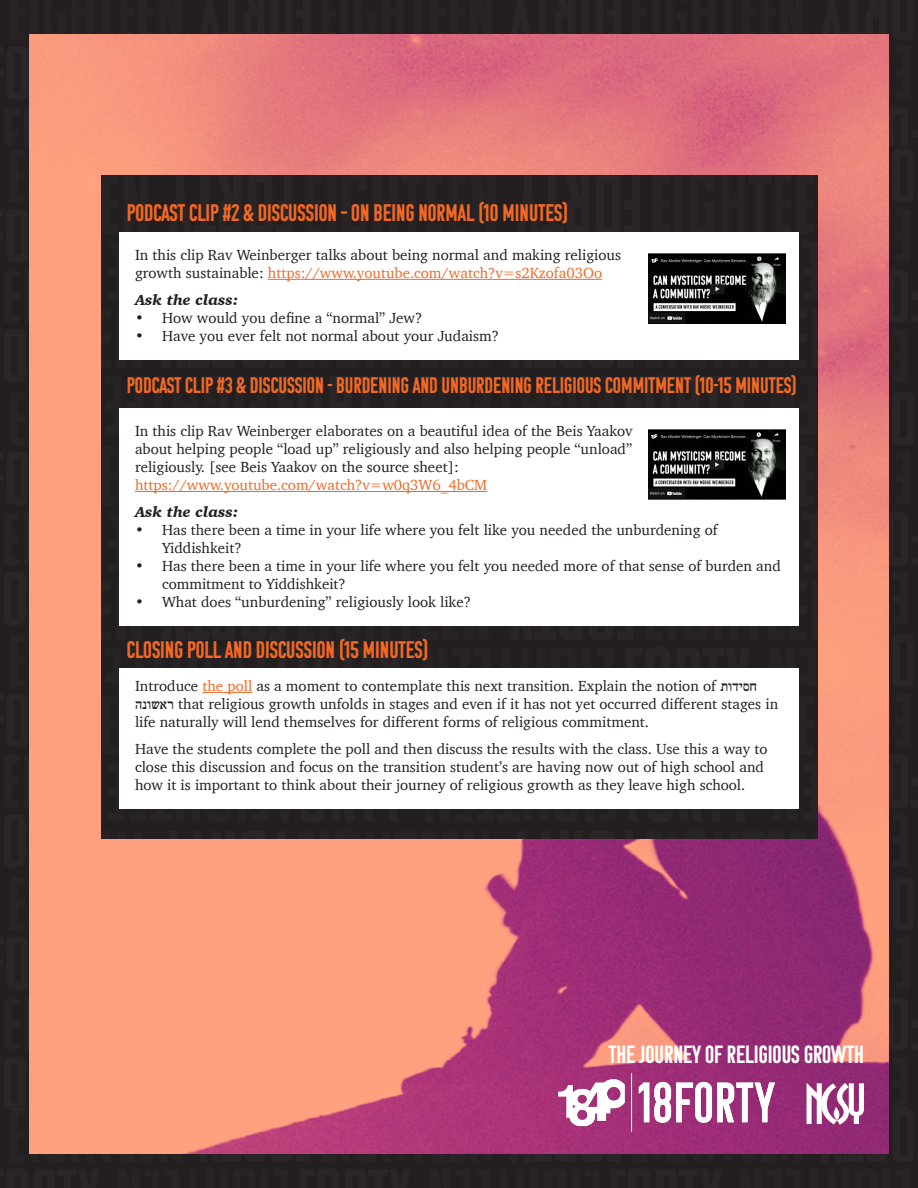
<style>
.page{position:relative;width:918px;height:1188px;background:#fff}
.page>*{position:absolute;margin:0;border:0;box-sizing:border-box;transform-origin:0 0}
.t1{font:24.9px "Komu B";color:#fff}
.t2{font:24px "Komu B";color:#f26824}
.t3{font:22.5px "Komu B";color:#f26824}
.t4{font:15px/18px "Charter";color:#231f20}
.t5{font:15px "Charter";color:#f26824}
.t6{font:italic 900 15px "Charter";color:#231f20}
.s1{color:#f26824}
.s2{font-family:"Frank Ruehl CLM";font-weight:500}
</style>
<div class="page">
<div style="left:0;top:0;width:918px;height:146px;background:#242122"></div>
<div style="left:0;top:149px;width:918px;height:475px;background:#231f20"></div>
<div style="left:0;top:634px;width:918px;height:554px;background:#231f20"></div>
<img style="left:29px;top:34px;width:860px;height:1120px">
<div style="left:101px;top:175px;width:716px;height:512px;background:#242021"></div>
<div style="left:101px;top:695px;width:716px;height:144px;background:#231f20"></div>
<div style="left:119px;top:668px;width:680px;height:140px;background:#fff"></div>
<hr style="left:202px;top:692px;width:50px;height:1px;background:#f26824">
<div style="left:119px;top:408px;width:680px;height:218px;background:#fff"></div>
<hr style="left:135px;top:491px;width:352px;height:1px;background:#f26824">
<img style="left:648px;top:430px;width:137px;height:69px">
<img style="left:559px;top:1074px;width:216px;height:58px">
<svg style="left:807px;top:1083px;width:57px;height:42px"></svg>
<div style="left:119px;top:232px;width:680px;height:128px;background:#fff"></div>
<hr style="left:268px;top:279px;width:334px;height:1px;background:#f26824">
<img style="left:648px;top:254px;width:137px;height:69px">
<p class="t2" style="left:127px;top:200px;width:442px">PODCAST CLIP #2 &amp; DISCUSSION – ON BEING NORMAL (10 MINUTES(</p>
<p class="t4" style="left:135px;top:245px;width:488px">In this clip Rav Weinberger talks about being normal and making religious growth sustainable: <span class="s1">https://www.youtube.com/watch =v ? 2s Kzofa03Oo</span></p>
<p class="t6" style="left:135px;top:290px;width:105px">Ask the class:</p>
<p class="t4" style="left:162px;top:308px;width:262px">How would you define a “normal” Jew?</p>
<p class="t4" style="left:135px;top:308px;width:10px">•</p>
<p class="t4" style="left:135px;top:326px;width:10px">•</p>
<p class="t4" style="left:162px;top:326px;width:339px">Have you ever felt not normal about your Judaism?</p>
<p class="t3" style="left:127px;top:373px;width:671px">PODCAST CLIP #3 &amp; DISCUSSION - BURDENING AND UNBURDENING RELIGIOUS COMMITMENT (10-15 MINUTES(</p>
<p class="t4" style="left:135px;top:422px;width:499px;text-align:justify">In this clip Rav Weinberger elaborates on a beautiful idea of the Beis Yaakov about helping people “load up” religiously and also helping people “unload“ religiously [. see Beis Yaakov on the source sheet :[</p>
<p class="t5" style="left:135px;top:472px;width:354px">https://www.youtube. c o m / w a t c h =v ? w W3q0 4_6 b C M</p>
<p class="t6" style="left:135px;top:502px;width:105px">Ask the class:</p>
<p class="t4" style="left:162px;top:521px;width:557px">Has there been a time in your life where you felt like you needed the unburdening of</p>
<p class="t4" style="left:135px;top:521px;width:10px">•</p>
<p class="t4" style="left:135px;top:557px;width:10px">•</p>
<p class="t4" style="left:135px;top:593px;width:10px">•</p>
<p class="t4" style="left:162px;top:539px;width:81px">Yiddishkeit?</p>
<p class="t4" style="left:162px;top:557px;width:620px">Has there been a time in your life where you felt you needed more of that sense of burden and</p>
<p class="t4" style="left:162px;top:575px;width:185px">commitment to Yiddishkeit?</p>
<p class="t4" style="left:162px;top:593px;width:311px">What does “unburdening” religiously look like?</p>
<p class="t2" style="left:127px;top:637px;width:303px">CLOSING POLL AND DISCUSSION (15 MINUTES(</p>
<p class="t4" style="left:135px;top:676px;width:645px">Introduce <span class="s1">the poll</span> as a moment to contemplate this next transition. Explain the notion o f <span class="s2">חסידות<br>ראשו נה</span> that religious growth unfolds in stages and even if it has not yet occurred different stages in life naturally will lend themselves for different forms of religious commitment.</p>
<p class="t4" style="left:135px;top:739px;width:634px">Have the students complete the poll and then discuss the results with the class. Use this a way to close this discussion and focus on the transition student s’ are having now out of high school and</p>
<p class="t4" style="left:135px;top:775px;width:612px">how it is important to think about their journey of religious growth as they leave high school.</p>
<p class="t1" style="left:609px;top:1041px;width:257px">THE JOURNEY OF RELIGIOUS GROWTH</p>
</div>
